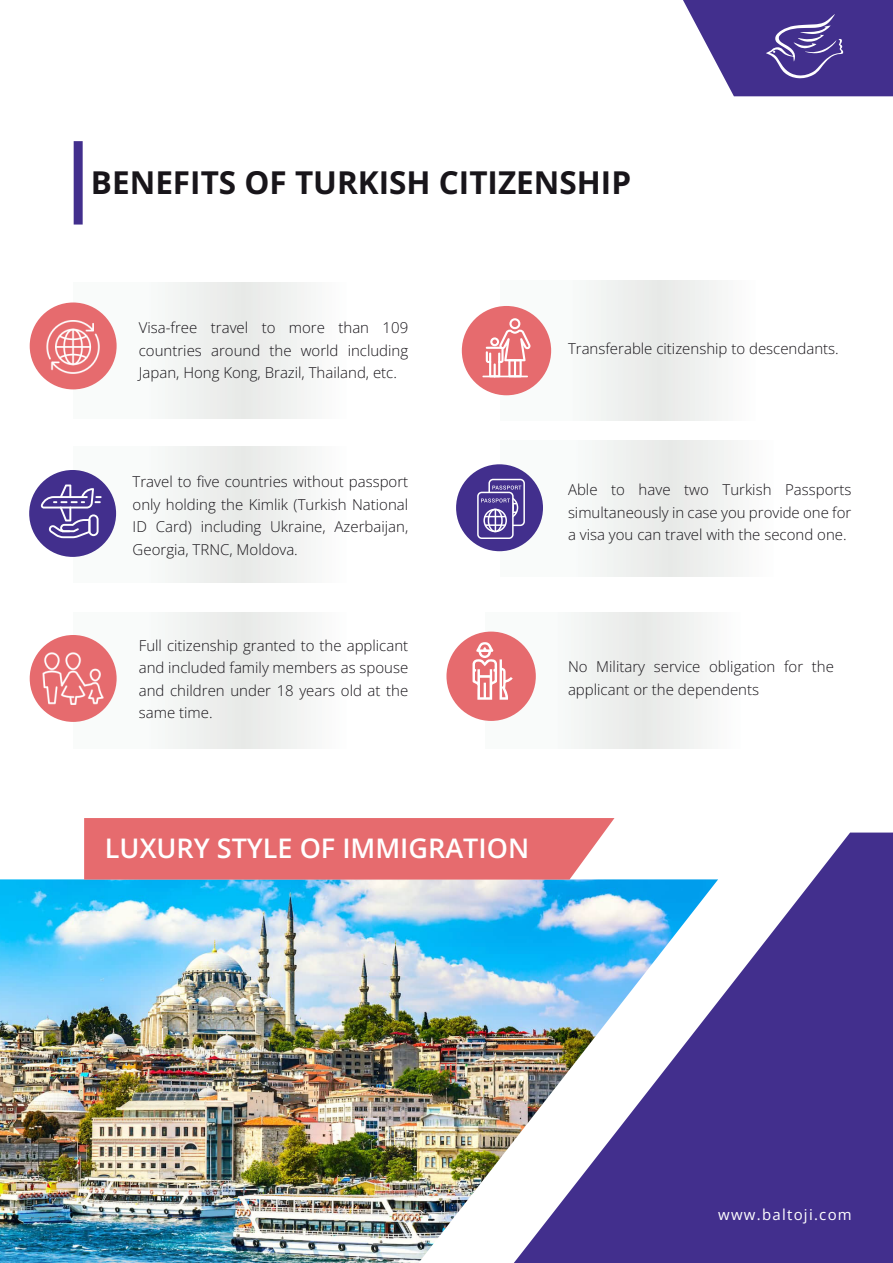
<style>
.page{position:relative;width:893px;height:1263px;background:#fff}
.page>*{position:absolute;margin:0;border:0;box-sizing:border-box;transform-origin:0 0}
.t1{font:700 31.5px "Open Sans";color:#18151a}
.t2{font:600 27px "Open Sans";color:#fff}
.t3{font:300 15px/22.5px "Open Sans";color:#18151a;text-align:justify}
.t4{font:15px "Open Sans";letter-spacing:.085em;color:#fff}
</style>
<div class="page">
<div style="left:501px;top:281px;width:259px;height:139px;background:#f3f4f3"></div>
<div style="left:462px;top:306px;width:89px;height:89px;background:#e66b6e;border-radius:50%"></div>
<div style="left:486px;top:613px;width:259px;height:135px;background:#f3f4f3"></div>
<div style="left:446px;top:632px;width:90px;height:89px;background:#e66b6e;border-radius:50%"></div>
<svg style="left:718px;top:832px;width:175px;height:431px;background:#5e4e9e"></svg>
<img style="left:0;top:879px;width:718px;height:384px">
<div style="left:84px;top:818px;width:530px;height:61px;background:#e66b6e"></div>
<div style="left:74px;top:141px;width:9px;height:84px;background:#422f8d"></div>
<div style="left:73px;top:282px;width:278px;height:136px;background:#f4f5f4"></div>
<div style="left:73px;top:446px;width:278px;height:136px;background:#f4f5f4"></div>
<div style="left:30px;top:302px;width:87px;height:87px;background:#e66b6e;border-radius:50%"></div>
<div style="left:29px;top:470px;width:87px;height:87px;background:#422f8d;border-radius:50%"></div>
<div style="left:73px;top:613px;width:278px;height:135px;background:#f4f5f4"></div>
<div style="left:30px;top:635px;width:87px;height:87px;background:#e66b6e;border-radius:50%"></div>
<img style="left:43px;top:653px;width:61px;height:51px">
<img style="left:46px;top:320px;width:54px;height:53px">
<svg style="left:486px;top:318px;width:45px;height:58px"></svg>
<hr style="left:482px;top:376px;width:46px;height:1px;background:#fff">
<svg style="left:41px;top:484px;width:61px;height:54px"></svg>
<div style="left:500px;top:441px;width:278px;height:136px;background:#f4f5f3"></div>
<div style="left:456px;top:464px;width:87px;height:87px;background:#422f8d;border-radius:50%"></div>
<svg style="left:472px;top:642px;width:41px;height:58px"></svg>
<svg style="left:683px;top:0;width:210px;height:96px"></svg>
<div style="left:488px;top:479px;width:37px;height:47px;border:2px solid #fff;border-radius:4px"></div>
<svg style="left:492px;top:486px;width:29px;height:4px"></svg>
<div style="left:495px;top:496px;width:23px;height:23px;border:2px solid #fff;border-radius:50%"></div>
<div style="left:478px;top:492px;width:35px;height:46px;background:#422f8d;border-radius:4px"></div>
<div style="left:477px;top:492px;width:37px;height:47px;border:2px solid #fff;border-radius:4px"></div>
<div style="left:483px;top:509px;width:24px;height:23px;border:2px solid #fff;border-radius:50%"></div>
<div style="left:488px;top:509px;width:15px;height:23px;border:2px solid #fff;border-radius:50%"></div>
<svg style="left:481px;top:497px;width:35px;height:34px"></svg>
<h1 class="t1" style="left:91px;top:161px;width:542px">BENEFITS OF TURKISH CITIZENSHIP</h1>
<p class="t3" style="left:139px;top:316px;width:271px">Visa-free travel to more than 109 countries around the world including Japan, Hong Kong, Brazil, Thailand, etc.</p>
<p class="t3" style="left:133px;top:470px;width:277px">Travel to five countries without passport only holding the Kimlik (Turkish National ID Card) including Ukraine, Azerbaijan, Georgia, TRNC, Moldova.</p>
<p class="t3" style="left:139px;top:634px;width:271px">Full citizenship granted to the applicant and included family members as spouse and children under 18 years old at the same time.</p>
<p class="t3" style="left:568px;top:337px;width:272px">Transferable citizenship to descendants.</p>
<p class="t3" style="left:568px;top:478px;width:285px">Able to have two Turkish Passports simultaneously in case you provide one for a visa you can travel with the second one.</p>
<p class="t3" style="left:568px;top:655px;width:268px">No Military service obligation for the applicant or the dependents</p>
<h2 class="t2" style="left:105px;top:829px;width:426px">LUXURY STYLE OF IMMIGRATION</h2>
<p class="t4" style="left:718px;top:1204px;width:135px">www.baltoji.com</p>
</div>
